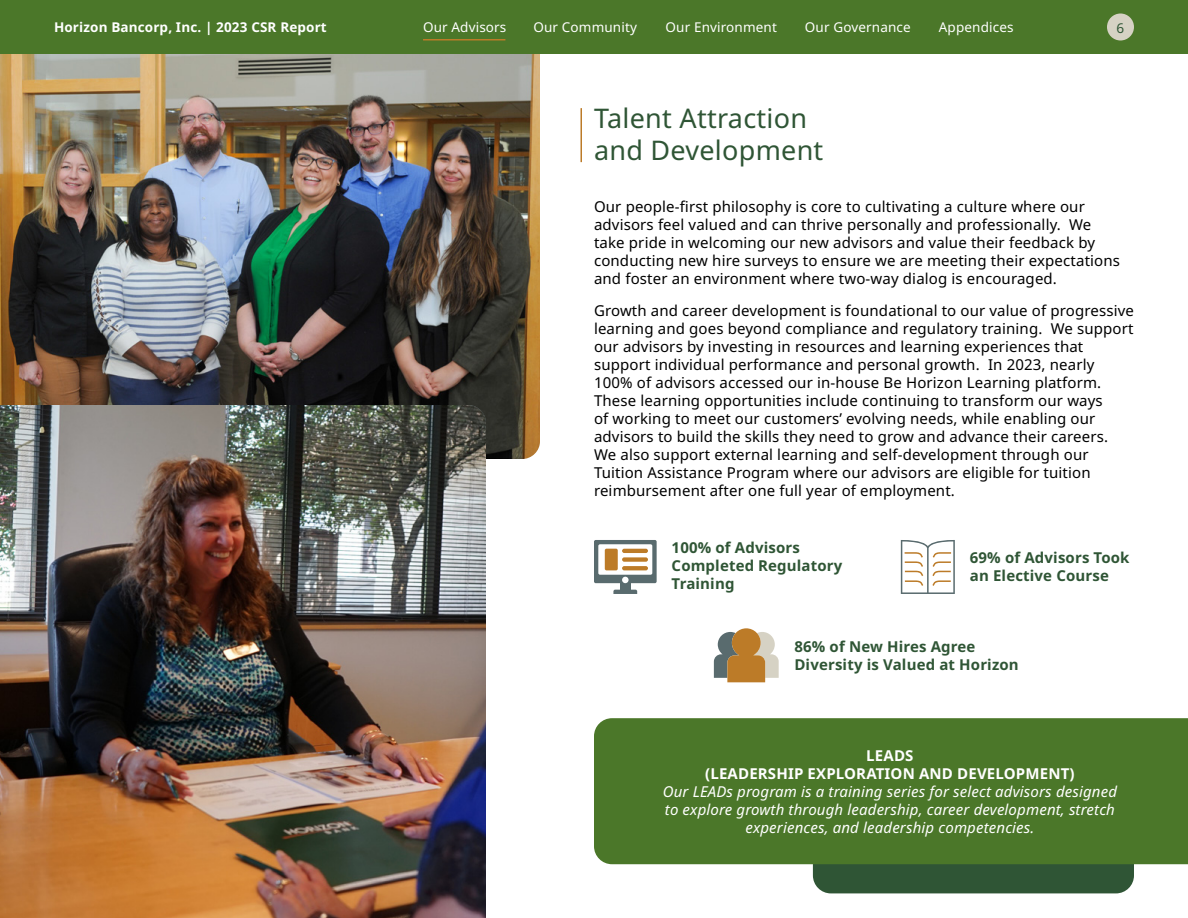
<style>
.page{position:relative;width:1188px;height:918px;background:#fff}
.page>*{position:absolute;margin:0;border:0;box-sizing:border-box;transform-origin:0 0}
.t1{font:27px/32.4px "Noto Sans";letter-spacing:.01em;color:#2f5535}
.t2{font:15px/18px "Noto Sans";letter-spacing:.01em;color:#000}
.t3{font:italic 15px/18px "Noto Sans";letter-spacing:.01em;color:#fff;text-align:center}
.t4{font:700 15px/18px "Noto Sans";letter-spacing:.01em;color:#2f5535}
.t5{font:700 15px/18px "Noto Sans";letter-spacing:.01em;color:#fff;text-align:center}
.t6{font:13.5px "Noto Sans";letter-spacing:.01em;color:#fff}
.t7{font:700 13.5px "Noto Sans";letter-spacing:.01em;color:#fff}
.t8{font:13.5px "Noto Sans";color:#2f5535}
</style>
<div class="page">
<img style="left:0;top:54px;width:540px;height:405px">
<img style="left:0;top:405px;width:486px;height:513px">
<div style="left:813px;top:795px;width:321px;height:98px;background:#2f5535;border-radius:18px"></div>
<div style="left:594px;top:718px;width:594px;height:146px;background:#4b7729"></div>
<hr style="left:580px;top:108px;width:2px;height:54px;background:#bc7b28">
<div style="left:594px;top:540px;width:63px;height:43px;background:#596b6e;border-radius:2px"></div>
<div style="left:620px;top:581px;width:11px;height:9px;background:#596b6e"></div>
<svg style="left:613px;top:590px;width:24px;height:4px"></svg>
<div style="left:598px;top:544px;width:54px;height:31px;background:#fff;border-radius:2px"></div>
<div style="left:622px;top:577px;width:7px;height:6px;background:#fff;border-radius:50%"></div>
<div style="left:605px;top:549px;width:13px;height:21px;background:#bc7b28;border-radius:2px"></div>
<hr style="left:622px;top:549px;width:26px;height:4px;background:#bc7b28;border-radius:2px">
<div style="left:622px;top:557px;width:26px;height:5px;background:#bc7b28;border-radius:2px"></div>
<svg style="left:622px;top:566px;width:26px;height:4px"></svg>
<svg style="left:714px;top:628px;width:65px;height:54px"></svg>
<svg style="left:901px;top:540px;width:54px;height:54px"></svg>
<div style="left:0;top:0;width:1188px;height:54px;background:#4b7729"></div>
<div style="left:1107px;top:14px;width:27px;height:26px;background:#d6d2c4;border-radius:50%"></div>
<hr style="left:423px;top:39px;width:82px;height:1px;background:#bc7b28">
<p class="t7" style="left:54px;top:18px;width:274px">Horizon Bancorp, Inc. | 2023 CSR Report</p>
<p class="t6" style="left:423px;top:18px;width:85px">Our Advisors</p>
<p class="t6" style="left:533px;top:18px;width:105px">Our Community</p>
<p class="t6" style="left:666px;top:18px;width:113px">Our Environment</p>
<p class="t6" style="left:805px;top:18px;width:107px">Our Governance</p>
<p class="t6" style="left:939px;top:18px;width:76px">Appendices</p>
<p class="t8" style="left:1117px;top:19px;width:9px">6</p>
<h1 class="t1" style="left:594px;top:102px;width:231px">Talent Attraction and Development</h1>
<p class="t2" style="left:594px;top:198px;width:528px">Our people-first philosophy is core to cultivating a culture where our advisors feel valued and can thrive personally and professionally. We take pride in welcoming our new advisors and value their feedback by conducting new hire surveys to ensure we are meeting their expectations and foster an environment where two-way dialog is encouraged.</p>
<p class="t2" style="left:594px;top:302px;width:541px">Growth and career development is foundational to our value of progressive learning and goes beyond compliance and regulatory training. We support our advisors by investing in resources and learning experiences that support individual performance and personal growth. In 2023, nearly 100% of advisors accessed our in-house Be Horizon Learning platform.<br>These learning opportunities include continuing to transform our ways<br>of working to meet our customers’ evolving needs, while enabling our advisors to build the skills they need to grow and advance their careers.<br>We also support external learning and self-development through our Tuition Assistance Program where our advisors are eligible for tuition reimbursement after one full year of employment.</p>
<p class="t4" style="left:672px;top:539px;width:172px">100% of Advisors<br>Completed Regulatory<br>Training</p>
<p class="t4" style="left:970px;top:549px;width:161px">69% of Advisors Took an Elective Course</p>
<p class="t4" style="left:794px;top:638px;width:226px">86% of New Hires Agree<br>Diversity is Valued at Horizon</p>
<p class="t5" style="left:705px;top:747px;width:371px">LEADS<br>(LEADERSHIP EXPLORATION AND DEVELOPMENT)</p>
<p class="t3" style="left:663px;top:783px;width:456px">Our LEADs program is a training series for select advisors designed to explore growth through leadership, career development, stretch experiences, and leadership competencies.</p>
</div>
